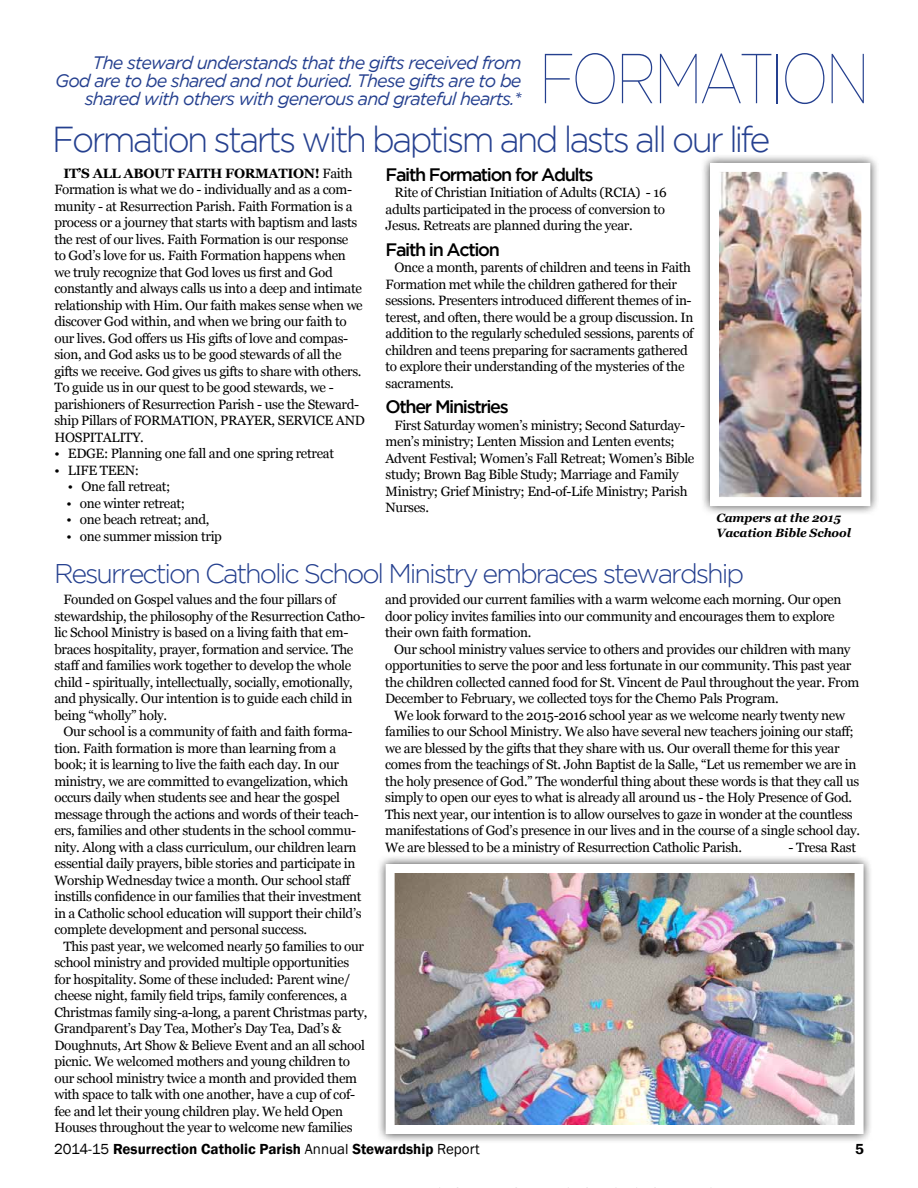
<style>
.page{position:relative;width:918px;height:1188px;background:#fff}
.page>*{position:absolute;margin:0;border:0;box-sizing:border-box;transform-origin:0 0}
.t1{font:100 70.5px "Gotham";letter-spacing:-.05em;color:#25408f;scale:.8 1}
.t2{font:300 36px "Gotham";letter-spacing:-.075em;color:#25408f;scale:.96 1}
.t3{font:300 27px "Gotham";letter-spacing:-.075em;color:#25408f}
.t4{font:italic 18px/18px "Gotham";letter-spacing:-.05em;color:#25408f;text-align:right}
.t5{font:500 18px "Gotham";letter-spacing:-.075em;color:#000}
.t6{font:600 15px "Franklin Gothic";color:#000}
.t7{font:13.5px/16.5px "Georgia";letter-spacing:-.025em;color:#000}
.t8{font:italic 700 12px/15px "Georgia";letter-spacing:-.01em;color:#000}
.s1{font-weight:700}
.s2{font-weight:400}
</style>
<div class="page">
<div style="left:376px;top:854px;width:497px;height:290px;background:#000;opacity:.75"></div>
<img style="left:396px;top:874px;width:458px;height:250px">
<div style="left:386px;top:864px;width:478px;height:270px;border:9px solid #fff"></div>
<div style="left:700px;top:153px;width:180px;height:363px;background:#000;opacity:.75"></div>
<img style="left:720px;top:173px;width:140px;height:323px">
<div style="left:710px;top:163px;width:160px;height:343px;border:9px solid #fff"></div>
<h3 class="t4" style="left:55px;top:54px;width:468px">The steward understands that the gifts received from<br>God are to be shared and not buried. These gifts are to be shared with others with generous and grateful hearts.*</h3>
<h1 class="t1" style="left:539px;top:41px;width:415px">FORMATION</h1>
<h2 class="t2" style="left:52px;top:120px;width:750px">Formation starts with baptism and lasts all our life</h2>
<p class="t7" style="left:54px;top:165px;width:312px;text-indent:9px"><span class="s1">IT’S ALL ABOUT FAITH FORMATION!</span> Faith Formation is what we do - individually and as a com&shy;munity - at Resurrection Parish. Faith Formation is a process or a journey that starts with baptism and lasts the rest of our lives. Faith Formation is our response<br>to God’s love for us. Faith Formation happens when we truly recognize that God loves us first and God constantly and always calls us into a deep and intimate relationship with Him. Our faith makes sense when we discover God within, and when we bring our faith to our lives. God offers us His gifts of love and compas&shy;sion, and God asks us to be good stewards of all the gifts we receive. God gives us gifts to share with others.<br>To guide us in our quest to be good stewards, we - parishioners of Resurrection Parish - use the Steward&shy;ship Pillars of FORMATION, PRAYER, SERVICE AND HOSPITALITY.</p>
<p class="t7" style="left:54px;top:445px;width:281px">• EDGE: Planning one fall and one spring retreat</p>
<p class="t7" style="left:54px;top:462px;width:86px">• LIFE TEEN:</p>
<p class="t7" style="left:68px;top:478px;width:104px">• One fall retreat;</p>
<p class="t7" style="left:66px;top:495px;width:120px">• one winter retreat;</p>
<p class="t7" style="left:66px;top:511px;width:145px">• one beach retreat; and,</p>
<p class="t7" style="left:66px;top:528px;width:157px">• one summer mission trip</p>
<h3 class="t5" style="left:386px;top:164px;width:209px">Faith Formation for Adults</h3>
<p class="t7" style="left:386px;top:184px;width:283px;text-indent:9px">Rite of Christian Initiation of Adults (RCIA) - 16 adults participated in the process of conversion to<br>Jesus. Retreats are planned during the year.</p>
<h3 class="t5" style="left:386px;top:239px;width:116px">Faith in Action</h3>
<p class="t7" style="left:386px;top:259px;width:310px;text-indent:9px">Once a month, parents of children and teens in Faith Formation met while the children gathered for their sessions. Presenters introduced different themes of in&shy;terest, and often, there would be a group discussion. In addition to the regularly scheduled sessions, parents of children and teens preparing for sacraments gathered to explore their understanding of the mysteries of the sacraments.</p>
<h3 class="t5" style="left:386px;top:396px;width:125px">Other M inistries</h3>
<p class="t7" style="left:386px;top:417px;width:310px;text-indent:9px">First Saturday women’s ministry; Second Saturday&shy;men’s ministry; Lenten Mission and Lenten events; Advent Festival; Women’s Fall Retreat; Women’s Bible study; Brown Bag Bible Study; Marriage and Family Ministry; Grief Ministry; End-of-Life Ministry; Parish Nurses.</p>
<p class="t8" style="left:716px;top:510px;width:136px">Campers at the 2015<br>Vacation Bible School</p>
<h3 class="t3" style="left:54px;top:559px;width:692px">Resurrection Catholic School Ministry embraces stewardship</h3>
<p class="t7" style="left:54px;top:592px;width:312px;text-indent:9px">Founded on Gospel values and the four pillars of stewardship, the philosophy of the Resurrection Catho&shy;lic School Ministry is based on a living faith that em&shy;braces hospitality, prayer, formation and service. The staff and families work together to develop the whole child - spiritually, intellectually, socially, emotionally, and physically. Our intention is to guide each child in being “wholly” holy.</p>
<p class="t7" style="left:54px;top:724px;width:309px;text-indent:9px">Our school is a community of faith and faith forma&shy;tion. Faith formation is more than learning from a book; it is learning to live the faith each day. In our ministry, we are committed to evangelization, which occurs daily when students see and hear the gospel message through the actions and words of their teach&shy;ers, families and other students in the school commu&shy;nity. Along with a class curriculum, our children learn essential daily prayers, bible stories and participate in Worship Wednesday twice a month. Our school staff instills confidence in our families that their investment in a Catholic school education will support their child’s complete development and personal success.</p>
<p class="t7" style="left:54px;top:938px;width:315px;text-indent:9px">This past year, we welcomed nearly 50 families to our school ministry and provided multiple opportunities for hospitality. Some of these included: Parent wine/ cheese night, family field trips, family conferences, a Christmas family sing-a-long, a parent Christmas party, Grandparent’s Day Tea, Mother’s Day Tea, Dad’s &amp; Doughnuts, Art Show &amp; Believe Event and an all school picnic. We welcomed mothers and young children to our school ministry twice a month and provided them with space to talk with one another, have a cup of cof&shy;fee and let their young children play. We held Open Houses throughout the year to welcome new families</p>
<p class="t7" style="left:385px;top:592px;width:458px">and provided our current families with a warm welcome each morning. Our open door policy invites families into our community and encourages them to explore their own faith formation.</p>
<p class="t7" style="left:385px;top:641px;width:476px;text-indent:9px">Our school ministry values service to others and provides our children with many opportunities to serve the poor and less fortunate in our community. This past year the children collected canned food for St. Vincent de Paul throughout the year. From December to February, we collected toys for the Chemo Pals Program.</p>
<p class="t7" style="left:385px;top:707px;width:476px;text-indent:9px">We look forward to the 2015-2016 school year as we welcome nearly twenty new families to our School Ministry. We also have several new teachers joining our staff; we are blessed by the gifts that they share with us. Our overall theme for this year comes from the teachings of St. John Baptist de la Salle, “Let us remember we are in the holy presence of God.” The wonderful thing about these words is that they call us simply to open our eyes to what is already all around us - the Holy Presence of God.<br>This next year, our intention is to allow ourselves to gaze in wonder at the countless manifestations of God’s presence in our lives and in the course of a single school day.<br>We are blessed to be a ministry of Resurrection Catholic Parish.</p>
<p class="t7" style="left:788px;top:839px;width:69px">- Tresa Rast</p>
<p class="t6" style="left:54px;top:1139px;width:427px"><span class="s2">2014-15</span> Resurrection Catholic Parish <span class="s2">Annual</span> Stewardship <span class="s2">Report</span></p>
<p class="t6" style="left:855px;top:1139px;width:10px">5</p>
</div>
